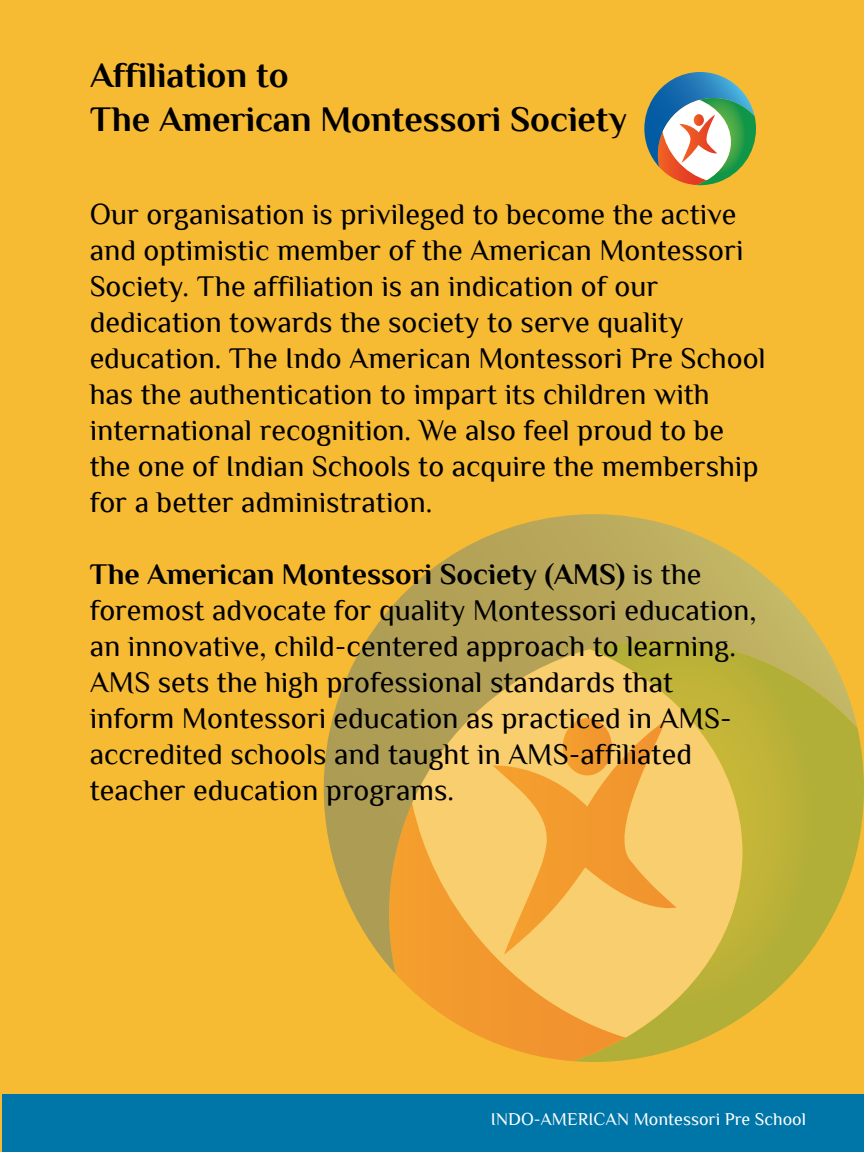
<style>
.page{position:relative;width:864px;height:1152px;background:#f7ba33}
.page>*{position:absolute;margin:0;border:0;box-sizing:border-box;transform-origin:0 0}
.t1{font:700 36px/43.2px "Philosopher";color:#000}
.t2{font:30px/36px "Philosopher";color:#000}
.t3{font:18px "Philosopher";color:#fff}
.s1{font-weight:700}
</style>
<div class="page">
<svg style="left:396px;top:974px;width:177px;height:87px"></svg>
<svg style="left:573px;top:727px;width:291px;height:335px"></svg>
<svg style="left:324px;top:514px;width:533px;height:460px"></svg>
<svg style="left:412px;top:649px;width:330px;height:389px;background:#e5ba56"></svg>
<svg style="left:493px;top:720px;width:184px;height:235px;background:#f6bd5a"></svg>
<svg style="left:563px;top:718px;width:49px;height:57px;background:#f3a43b"></svg>
<svg style="left:644px;top:72px;width:112px;height:113px"></svg>
<div style="left:2px;top:1094px;width:862px;height:58px;background:#0075a8"></div>
<p class="t1" style="left:90px;top:54px;width:539px">Affiliation to<br>The American Montessori Society</p>
<p class="t2" style="left:90px;top:197px;width:678px">Our organisation is privileged to become the active and optimistic member of the American Montessori Society. The affiliation is an indication of our dedication towards the society to serve quality education. The Indo American Montessori Pre School has the authentication to impart its children with international recognition. We also feel proud to be the one of Indian Schools to acquire the membership for a better administration.</p>
<p class="t2" style="left:90px;top:557px;width:669px"><span class="s1">The American Montessori Society (AMS)</span> is the foremost advocate for quality Montessori education, an innovative, child-centered approach to learning.<br>AMS sets the high professional standards that inform Montessori education as practiced in AMS&shy;accredited schools and taught in AMS-affiliated teacher education programs.</p>
<p class="t3" style="left:491px;top:1110px;width:317px">INDO-AMERICAN Montessori Pre School</p>
</div>
